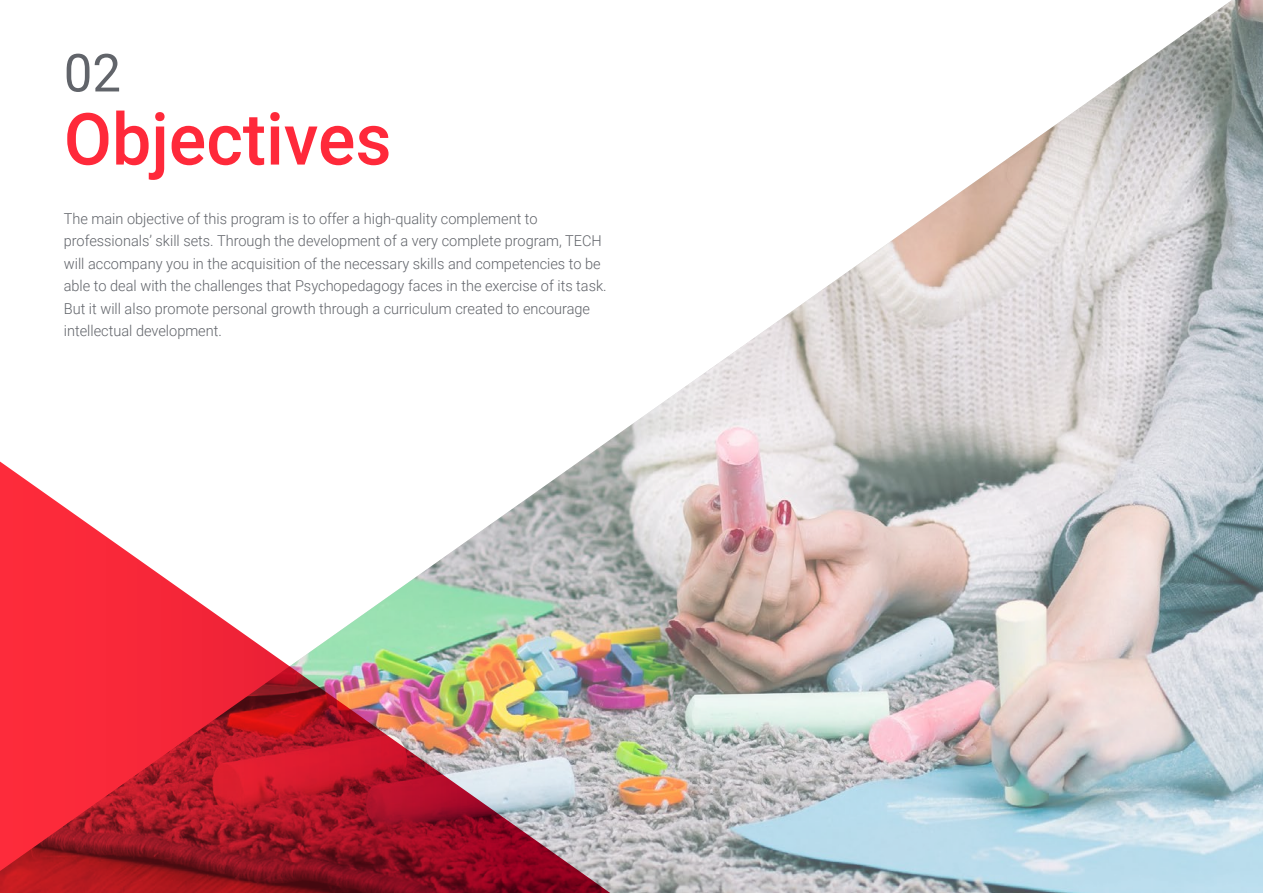
<style>
.page{position:relative;width:1263px;height:893px;background:#fff}
.page>*{position:absolute;margin:0;border:0;box-sizing:border-box;transform-origin:0 0}
.Portadilla{font:500 72px "Roboto";color:#ff293a}
.t1{font:52.5px "Roboto";color:#61646a}
.t2{font:300 15px/22.5px "Roboto";color:#61646a}
</style>
<div class="page">
<img style="left:601px;top:0;width:662px;height:893px">
<img style="left:0;top:446px;width:640px;height:447px">
<p class="t1" style="left:64px;top:36px;width:59px">02</p>
<p class="Portadilla" style="left:64px;top:89px;width:329px">Objectives</p>
<p class="t2" style="left:64px;top:207px;width:544px">The main objective of this program is to offer a high-quality complement to professionals’ skill sets. Through the development of a very complete program, TECH will accompany you in the acquisition of the necessary skills and competencies to be able to deal with the challenges that Psychopedagogy faces in the exercise of its task.<br>But it will also promote personal growth through a curriculum created to encourage intellectual development.</p>
</div>
